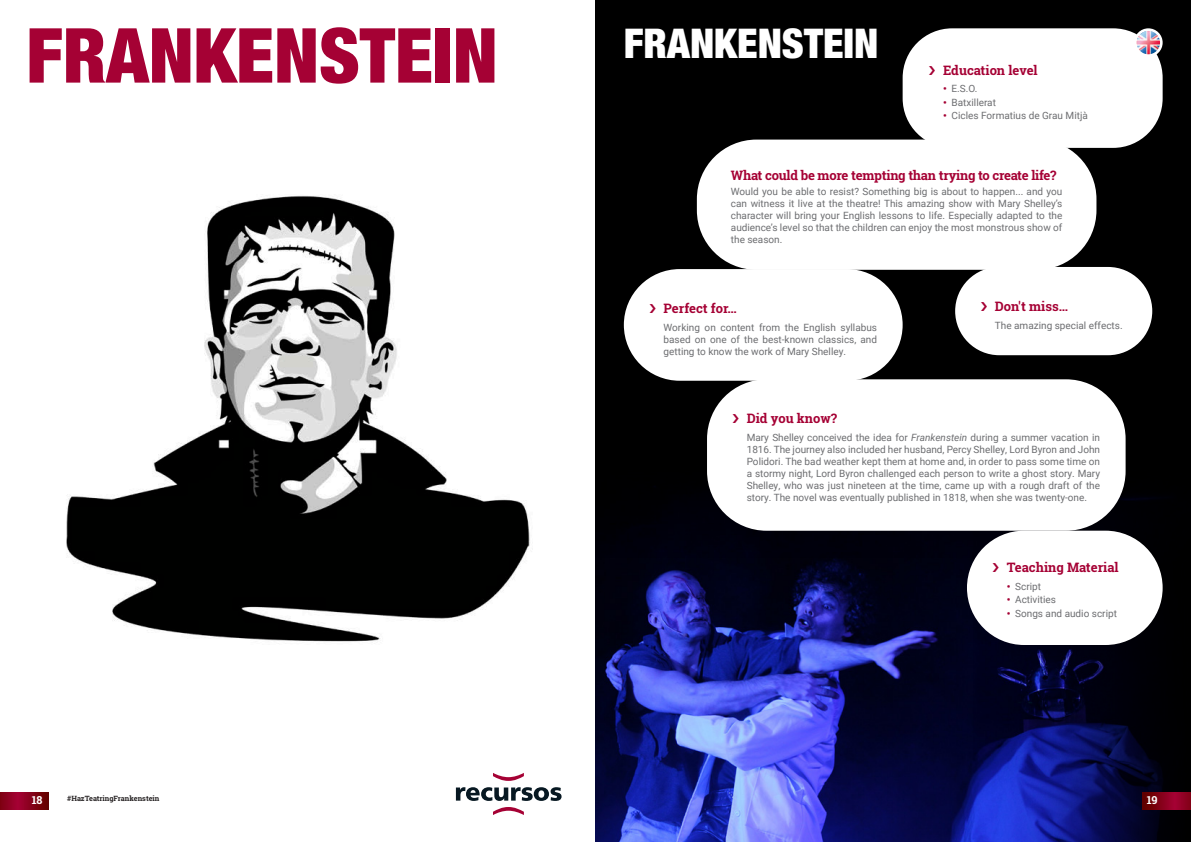
<style>
.page{position:relative;width:1191px;height:842px;background:#fff}
.page>*{position:absolute;margin:0;border:0;box-sizing:border-box;transform-origin:0 0}
.TITOL_CARA{font:900 condensed 76px "Helvetica Neue LT Std";color:#a50134}
.titol{font:900 condensed 41px "Helvetica Neue LT Std";color:#fff}
.COS_ENTRADA{font:700 13px "Roboto Slab";letter-spacing:-.005em;color:#a50134}
.t1{font:700 11px "Roboto Slab";color:#fff}
.tick-cos{font:10px/12px "Roboto";color:#6c6d70;text-align:justify}
.COS{font:10px/12px "Roboto";color:#6c6d70;text-align:justify}
.CONTACTO{font:700 7.2px "Roboto Slab";color:#231f20}
.s1{font-weight:900;color:#a50134}
.s2{font-style:italic}
</style>
<div class="page">
<img style="left:66px;top:195px;width:464px;height:447px">
<div style="left:595px;top:0;width:596px;height:842px;background:#000"></div>
<img style="left:595px;top:454px;width:596px;height:388px">
<svg style="left:456px;top:787px;width:105px;height:14px"></svg>
<svg style="left:493px;top:773px;width:31px;height:8px"></svg>
<svg style="left:493px;top:807px;width:31px;height:8px"></svg>
<svg style="left:0;top:792px;width:48px;height:17px"></svg>
<svg style="left:1142px;top:792px;width:49px;height:17px"></svg>
<div style="left:904px;top:30px;width:257px;height:117px;background:#fff;border-radius:48px"></div>
<div style="left:902px;top:28px;width:260px;height:120px;border:3px solid #fff;border-radius:48px"></div>
<div style="left:698px;top:141px;width:397px;height:127px;background:#fff;border-radius:58px"></div>
<div style="left:697px;top:140px;width:399px;height:130px;border:3px solid #fff;border-radius:58px"></div>
<div style="left:625px;top:270px;width:276px;height:109px;background:#fff;border-radius:54px"></div>
<div style="left:624px;top:269px;width:278px;height:112px;border:3px solid #fff;border-radius:54px"></div>
<div style="left:956px;top:268px;width:194px;height:86px;background:#fff;border-radius:43px"></div>
<div style="left:955px;top:267px;width:197px;height:88px;border:3px solid #fff;border-radius:43px"></div>
<div style="left:708px;top:381px;width:416px;height:148px;background:#fff;border-radius:58px"></div>
<div style="left:707px;top:379px;width:418px;height:152px;border:3px solid #fff;border-radius:58px"></div>
<img style="left:1135px;top:30px;width:26px;height:26px">
<div style="left:1134px;top:28px;width:28px;height:29px;border:3px solid #fff;border-radius:50%"></div>
<div style="left:968px;top:532px;width:193px;height:112px;background:#fff;border-radius:56px"></div>
<div style="left:967px;top:531px;width:195px;height:114px;border:3px solid #fff;border-radius:56px"></div>
<p class="TITOL_CARA" style="left:26px;top:9px;width:473px">FRANKENSTEIN</p>
<p class="titol" style="left:624px;top:18px;width:256px">FRANKENSTEIN</p>
<p class="COS_ENTRADA" style="left:943px;top:61px;width:96px">Education level</p>
<p class="tick-cos" style="left:943px;top:83px;width:36px"><span class="s1">•</span> E.S.O.</p>
<p class="tick-cos" style="left:943px;top:96px;width:54px"><span class="s1">•</span> Batxillerat</p>
<p class="tick-cos" style="left:943px;top:109px;width:146px"><span class="s1">•</span> Cicles Formatius de Grau Mitjà</p>
<p class="COS_ENTRADA" style="left:731px;top:166px;width:327px">What could be more tempting than trying to create life?</p>
<p class="COS" style="left:731px;top:185px;width:333px">Would you be able to resist? Something big is about to happen... and you can witness it live at the theatre! This amazing show with Mary Shelley’s character will bring your English lessons to life. Especially adapted to the audience’s level so that the children can enjoy the most monstrous show of the season.</p>
<p class="COS_ENTRADA" style="left:663px;top:299px;width:75px">Perfect for…</p>
<p class="tick-cos" style="left:663px;top:321px;width:215px">Working on content from the English syllabus based on one of the best-known classics, and getting to know the work of Mary Shelley.</p>
<p class="COS_ENTRADA" style="left:994px;top:298px;width:75px">Don't miss…</p>
<p class="tick-cos" style="left:994px;top:319px;width:129px">The amazing special effects.</p>
<p class="COS_ENTRADA" style="left:746px;top:409px;width:92px">Did you know?</p>
<p class="tick-cos" style="left:746px;top:431px;width:355px">Mary Shelley conceived the idea for <span class="s2">Frankenstein</span> during a summer vacation in 1816. The journey also included her husband, Percy Shelley, Lord Byron and John Polidori. The bad weather kept them at home and, in order to pass some time on a stormy night, Lord Byron challenged each person to write a ghost story. Mary Shelley, who was just nineteen at the time, came up with a rough draft of the story. The novel was eventually published in 1818, when she was twenty-one.</p>
<p class="COS_ENTRADA" style="left:1006px;top:559px;width:113px">Teaching Material</p>
<p class="tick-cos" style="left:1006px;top:580px;width:36px"><span class="s1">•</span> Script</p>
<p class="tick-cos" style="left:1006px;top:593px;width:51px"><span class="s1">•</span> Activities</p>
<p class="tick-cos" style="left:1006px;top:607px;width:112px"><span class="s1">•</span> Songs and audio script</p>
<p class="t1" style="left:32px;top:792px;width:12px">18</p>
<p class="CONTACTO" style="left:67px;top:794px;width:94px">#HazTeatringFrankenstein</p>
<p class="t1" style="left:1146px;top:792px;width:12px">19</p>
</div>
